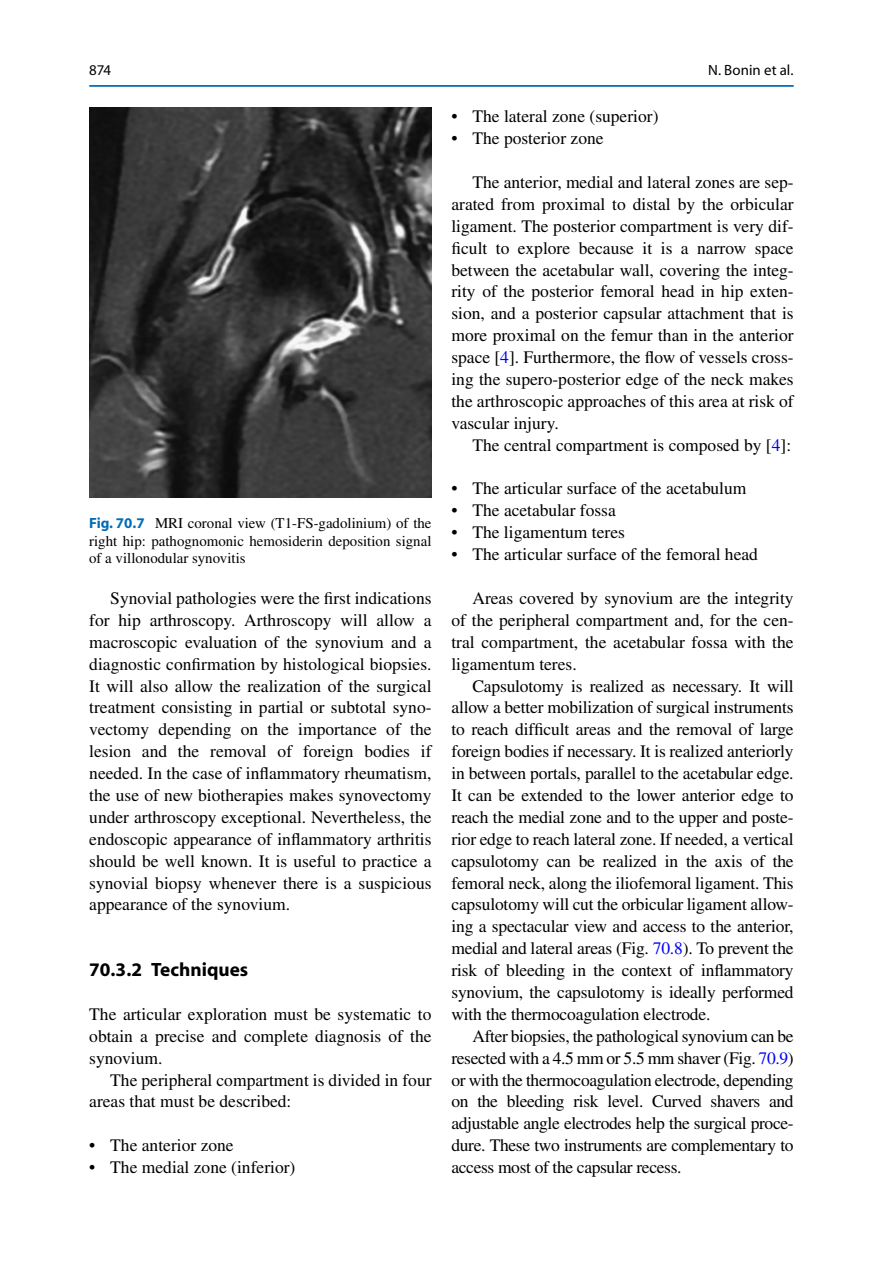
<style>
.page{position:relative;width:883px;height:1261px;background:#fff}
.page>*{position:absolute;margin:0;border:0;box-sizing:border-box;transform-origin:0 0}
.t1{font:700 19.25px "Bgqwbb Myriad";color:#000}
.t2{font:17.5px/21.9px "Rhdxyc Times";color:#000;text-align:justify}
.t3{font:14.88px/17.5px "Rhdxyc Times";color:#000;text-align:justify}
.t4{font:14.88px "Kpksvq Myriad";color:#000}
.s1{font-family:"Bgqwbb Myriad";font-weight:700;color:#006db6}
.s2{color:#0000fa}
</style>
<div class="page">
<img style="left:89px;top:107px;width:343px;height:390px">
<hr style="left:89px;top:85px;width:705px;height:2px;background:#006db6">
<p class="t4" style="left:89px;top:64px;width:23px">874</p>
<p class="t3" style="left:89px;top:516px;width:344px"><span class="s1">Fig. 70.7</span> MRI coronal view (T1-FS-gadolinium) of the right hip: pathognomonic hemosiderin deposition signal of a villonodular synovitis</p>
<p class="t2" style="left:89px;top:588px;width:344px;text-indent:21px">Synovial pathologies were the first indications for hip arthroscopy. Arthroscopy will allow a macroscopic evaluation of the synovium and a diagnostic confirmation by histological biopsies.<br>It will also allow the realization of the surgical treatment consisting in partial or subtotal syno&shy;vectomy depending on the importance of the lesion and the removal of foreign bodies if needed. In the case of inflammatory rheumatism, the use of new biotherapies makes synovectomy under arthroscopy exceptional. Nevertheless, the endoscopic appearance of inflammatory arthritis should be well known. It is useful to practice a synovial biopsy whenever there is a suspicious appearance of the synovium.</p>
<p class="t1" style="left:89px;top:962px;width:160px">70.3.2 Techniques</p>
<p class="t2" style="left:89px;top:1004px;width:344px">The articular exploration must be systematic to obtain a precise and complete diagnosis of the synovium.</p>
<p class="t2" style="left:89px;top:1070px;width:344px;text-indent:21px">The peripheral compartment is divided in four areas that must be described:</p>
<p class="t2" style="left:89px;top:1135px;width:146px">• The anterior zone</p>
<p class="t2" style="left:89px;top:1157px;width:208px">• The medial zone (inferior)</p>
<p class="t4" style="left:708px;top:64px;width:87px">N. Bonin et al.</p>
<p class="t2" style="left:451px;top:107px;width:209px">• The lateral zone (superior)</p>
<p class="t2" style="left:451px;top:129px;width:154px">• The posterior zone</p>
<p class="t2" style="left:451px;top:173px;width:344px;text-indent:21px">The anterior, medial and lateral zones are sep&shy;arated from proximal to distal by the orbicular ligament. The posterior compartment is very dif&shy;ficult to explore because it is a narrow space between the acetabular wall, covering the integ&shy;rity of the posterior femoral head in hip exten&shy;sion, and a posterior capsular attachment that is more proximal on the femur than in the anterior space [ <span class="s2">4</span> ]. Furthermore, the flow of vessels cross&shy;ing the supero-posterior edge of the neck makes the arthroscopic approaches of this area at risk of vascular injury.</p>
<p class="t2" style="left:472px;top:435px;width:320px">The central compartment is composed by [ <span class="s2">4</span> ]:</p>
<p class="t2" style="left:451px;top:479px;width:297px">• The articular surface of the acetabulum</p>
<p class="t2" style="left:451px;top:501px;width:166px">• The acetabular fossa</p>
<p class="t2" style="left:451px;top:523px;width:175px">• The ligamentum teres</p>
<p class="t2" style="left:451px;top:545px;width:308px">• The articular surface of the femoral head</p>
<p class="t2" style="left:451px;top:588px;width:344px;text-indent:21px">Areas covered by synovium are the integrity of the peripheral compartment and, for the cen&shy;tral compartment, the acetabular fossa with the ligamentum teres.</p>
<p class="t2" style="left:451px;top:676px;width:344px;text-indent:21px">Capsulotomy is realized as necessary. It will allow a better mobilization of surgical instruments to reach difficult areas and the removal of large foreign bodies if necessary. It is realized anteriorly in between portals, parallel to the acetabular edge.<br>It can be extended to the lower anterior edge to reach the medial zone and to the upper and poste&shy;rior edge to reach lateral zone. If needed, a vertical capsulotomy can be realized in the axis of the femoral neck, along the iliofemoral ligament. This capsulotomy will cut the orbicular ligament allow&shy;ing a spectacular view and access to the anterior, medial and lateral areas (Fig. <span class="s2">70.8</span> ). To prevent the risk of bleeding in the context of inflammatory synovium, the capsulotomy is ideally performed with the thermocoagulation electrode.</p>
<p class="t2" style="left:451px;top:1026px;width:344px;text-indent:21px">After biopsies, the pathological synovium can be resected with a 4.5 mm or 5.5 mm shaver (Fig. <span class="s2">70.9</span> ) or with the thermocoagulation electrode, depending on the bleeding risk level. Curved shavers and adjustable angle electrodes help the surgical proce&shy;dure. These two instruments are complementary to access most of the capsular recess.</p>
</div>
